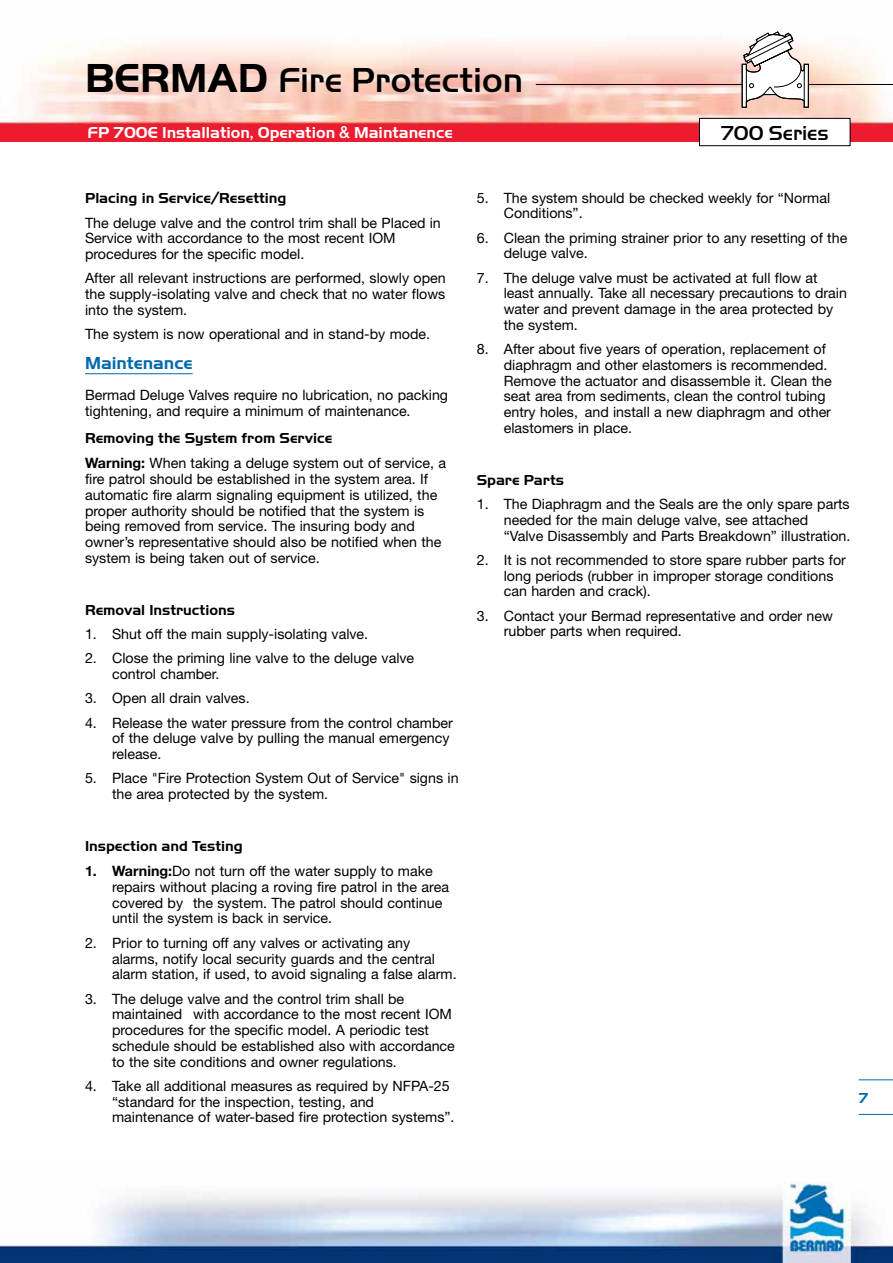
<style>
.page{position:relative;width:893px;height:1263px;background:#fff}
.page>*{position:absolute;margin:0;border:0;box-sizing:border-box;transform-origin:0 0}
.t1{font:500 36px "Handel Got D";color:#000}
.t2{font:500 21px "Handel Got D";color:#000}
.t3{font:700 18px "Handel Got D";color:#0068ab}
.t4{font:700 16.5px "Handel Got D";color:#fff}
.t5{font:700 15px "Handel Got D";color:#000}
.t6{font:700 15px "Handel Got D";color:#0068ab}
.t7{font:14.25px/15.8px "Helvetica Neue";color:#000}
.s1{font-weight:700;font-size:42px}
.s2{font-family:"Helvetica Neue";font-weight:500}
.s3{font-weight:700}
</style>
<div class="page">
<img style="left:13px;top:42px;width:880px;height:100px">
<img style="left:0;top:119px;width:13px;height:23px">
<hr style="left:536px;top:84px;width:357px;height:1px;background:#000">
<img style="left:0;top:1182px;width:893px;height:81px">
<svg style="left:741px;top:31px;width:68px;height:77px"></svg>
<div style="left:804px;top:64px;width:5px;height:44px;border:1px solid #000"></div>
<div style="left:699px;top:118px;width:151px;height:28px;background:#fff"></div>
<div style="left:699px;top:118px;width:151px;height:28px;border:1px solid #000"></div>
<hr style="left:85px;top:373px;width:108px;height:1px;background:#0068ab">
<hr style="left:859px;top:1079px;width:34px;height:1px;background:#0068ab">
<hr style="left:859px;top:1114px;width:34px;height:1px;background:#0068ab">
<h1 class="t1" style="left:85px;top:60px;width:440px"><span class="s1">BERMAD</span> Fire Protection</h1>
<p class="t4" style="left:88px;top:123px;width:367px">FP 700E Installation, Operation <span class="s2">&amp;</span> Maintanence</p>
<h2 class="t2" style="left:721px;top:122px;width:110px">700 Series</h2>
<p class="t5" style="left:85px;top:190px;width:203px">Placing in Service/Resetting</p>
<p class="t7" style="left:85px;top:214px;width:357px">The deluge valve and the control trim shall be Placed in<br>Service with accordance to the most recent IOM procedures for the specific model.</p>
<p class="t7" style="left:85px;top:270px;width:362px;text-align:justify">After all relevant instructions are performed, slowly open the supply-isolating valve and check that no water flows into the system.</p>
<p class="t7" style="left:85px;top:326px;width:347px">The system is now operational and in stand-by mode.</p>
<p class="t3" style="left:85px;top:353px;width:109px">Maintenance</p>
<p class="t7" style="left:85px;top:387px;width:365px">Bermad Deluge Valves require no lubrication, no packing tightening, and require a minimum of maintenance.</p>
<p class="t5" style="left:85px;top:430px;width:249px">Removing the System from Service</p>
<p class="t7" style="left:85px;top:455px;width:362px"><span class="s3">Warning:</span> When taking a deluge system out of service, a fire patrol should be established in the system area. If automatic fire alarm signaling equipment is utilized, the proper authority should be notified that the system is being removed from service. The insuring body and owner’s representative should also be notified when the system is being taken out of service.</p>
<p class="t5" style="left:85px;top:601px;width:151px">Removal Instructions</p>
<p class="t7" style="left:85px;top:626px;width:285px">1. Shut off the main supply-isolating valve.</p>
<p class="t7" style="left:112px;top:650px;width:304px;text-indent:-27px">2. Close the priming line valve to the deluge valve control chamber.</p>
<p class="t7" style="left:85px;top:690px;width:166px">3. Open all drain valves.</p>
<p class="t7" style="left:112px;top:714px;width:342px;text-indent:-27px">4. Release the water pressure from the control chamber of the deluge valve by pulling the manual emergency release.</p>
<p class="t7" style="left:112px;top:770px;width:348px;text-indent:-27px">5. Place "Fire Protection System Out of Service" signs in the area protected by the system.</p>
<p class="t5" style="left:85px;top:838px;width:159px">Inspection and Testing</p>
<p class="t7" style="left:112px;top:863px;width:338px;text-indent:-27px"><span class="s3">1. Warning:</span>Do not turn off the water supply to make repairs without placing a roving fire patrol in the area covered by the system. The patrol should continue until the system is back in service.</p>
<p class="t7" style="left:112px;top:934px;width:346px;text-indent:-27px">2. Prior to turning off any valves or activating any alarms, notify local security guards and the central alarm station, if used, to avoid signaling a false alarm.</p>
<p class="t7" style="left:112px;top:990px;width:344px;text-indent:-27px">3. The deluge valve and the control trim shall be maintained with accordance to the most recent IOM procedures for the specific model. A periodic test schedule should be established also with accordance to the site conditions and owner regulations.</p>
<p class="t7" style="left:112px;top:1077px;width:344px;text-indent:-27px">4. Take all additional measures as required by NFPA-25 “standard for the inspection, testing, and maintenance of water-based fire protection systems”.</p>
<p class="t7" style="left:504px;top:189px;width:328px;text-indent:-27px">5. The system should be checked weekly for “Normal<br>Conditions”.</p>
<p class="t7" style="left:504px;top:229px;width:345px;text-indent:-27px">6. Clean the priming strainer prior to any resetting of the deluge valve.</p>
<p class="t7" style="left:504px;top:269px;width:345px;text-indent:-27px">7. The deluge valve must be activated at full flow at least annually. Take all necessary precautions to drain water and prevent damage in the area protected by the system.</p>
<p class="t7" style="left:504px;top:341px;width:329px;text-indent:-27px">8. After about five years of operation, replacement of diaphragm and other elastomers is recommended.<br>Remove the actuator and disassemble it. Clean the seat area from sediments, clean the control tubing entry holes, and install a new diaphragm and other elastomers in place.</p>
<p class="t5" style="left:477px;top:471px;width:89px">Spare Parts</p>
<p class="t7" style="left:504px;top:496px;width:348px;text-indent:-27px">1. The Diaphragm and the Seals are the only spare parts needed for the main deluge valve, see attached “Valve Disassembly and Parts Breakdown” illustration.</p>
<p class="t7" style="left:504px;top:552px;width:344px;text-indent:-27px">2. It is not recommended to store spare rubber parts for long periods (rubber in improper storage conditions can harden and crack).</p>
<p class="t7" style="left:504px;top:607px;width:331px;text-indent:-27px">3. Contact your Bermad representative and order new rubber parts when required.</p>
<p class="t6" style="left:859px;top:1089px;width:11px">7</p>
</div>
